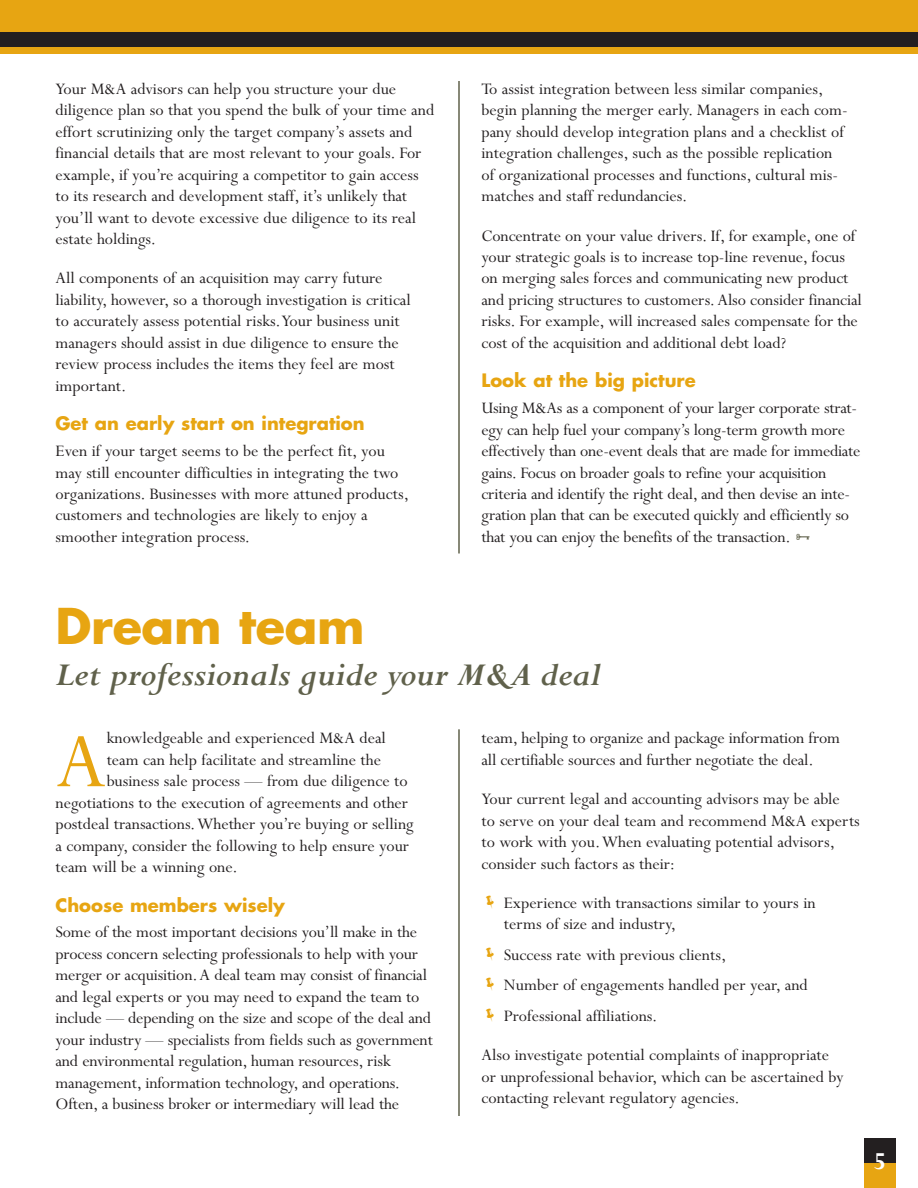
<style>
.page{position:relative;width:918px;height:1188px;background:#fff}
.page>*{position:absolute;margin:0;border:0;box-sizing:border-box;transform-origin:0 0}
.t1{font:86.25px "Perpetua Std";color:#e7a512}
.t2{font:700 48px "Futura Std";letter-spacing:-.005em;color:#e7a512}
.t3{font:italic 700 36px "Perpetua Std";color:#60614b}
.t4{font:700 27px "Perpetua Std";color:#fff}
.t5{font:18px/21.5px "Perpetua Std";color:#231f20}
.t6{font:700 18px "Futura Std";color:#e7a512}
</style>
<div class="page">
<div style="left:0;top:0;width:918px;height:54px;background:#e7a512"></div>
<div style="left:0;top:32px;width:918px;height:15px;background:#231f20"></div>
<div style="left:864px;top:1138px;width:32px;height:50px;background:#e7a512"></div>
<div style="left:864px;top:1139px;width:32px;height:24px;background:#231f20"></div>
<hr style="left:458px;top:729px;width:2px;height:387px;background:#60614b">
<hr style="left:458px;top:81px;width:2px;height:473px;background:#60614b">
<p class="t5" style="left:56px;top:80px;width:380px">Your M&amp;A advisors can help you structure your due diligence plan so that you spend the bulk of your time and effort scrutinizing only the target company’s assets and financial details that are most relevant to your goals. For example, if you’re acquiring a competitor to gain access to its research and development staff, it’s unlikely that you’ll want to devote excessive due diligence to its real estate holdings.</p>
<p class="t5" style="left:56px;top:269px;width:357px">All components of an acquisition may carry future liability, however, so a thorough investigation is critical to accurately assess potential risks.Your business unit managers should assist in due diligence to ensure the review process includes the items they feel are most important.</p>
<p class="t6" style="left:56px;top:415px;width:311px">Get an early start on integration</p>
<p class="t5" style="left:56px;top:442px;width:355px">Even if your target seems to be the perfect fit, you may still encounter difficulties in integrating the two organizations. Businesses with more attuned products, customers and technologies are likely to enjoy a smoother integration process.</p>
<p class="t5" style="left:482px;top:80px;width:368px">To assist integration between less similar companies, begin planning the merger early. Managers in each com&shy;pany should develop integration plans and a checklist of integration challenges, such as the possible replication of organizational processes and functions, cultural mis&shy;matches and staff redundancies.</p>
<p class="t5" style="left:482px;top:226px;width:382px">Concentrate on your value drivers. If, for example, one of your strategic goals is to increase top-line revenue, focus on merging sales forces and communicating new product and pricing structures to customers. Also consider financial risks. For example, will increased sales compensate for the cost of the acquisition and additional debt load?</p>
<p class="t6" style="left:482px;top:372px;width:216px">Look at the big picture</p>
<p class="t5" style="left:482px;top:399px;width:380px">Using M&amp;As as a component of your larger corporate strat&shy;egy can help fuel your company’s long-term growth more effectively than one-event deals that are made for immediate gains. Focus on broader goals to refine your acquisition criteria and identify the right deal, and then devise an inte&shy;gration plan that can be executed quickly and efficiently so that you can enjoy the benefits of the transaction.</p>
<h2 class="t2" style="left:56px;top:604px;width:311px">Dream team</h2>
<h3 class="t3" style="left:56px;top:661px;width:547px">Let professionals guide your M&amp;A deal</h3>
<h1 class="t1" style="left:56px;top:729px;width:53px">A</h1>
<p class="t5" style="left:107px;top:729px;width:281px">knowledgeable and experienced M&amp;A deal</p>
<p class="t5" style="left:107px;top:751px;width:276px">team can help facilitate and streamline the</p>
<p class="t5" style="left:107px;top:772px;width:302px">business sale process — from due diligence to</p>
<p class="t5" style="left:56px;top:793px;width:354px">negotiations to the execution of agreements and other</p>
<p class="t5" style="left:56px;top:815px;width:360px">postdeal transactions.Whether you’re buying or selling</p>
<p class="t5" style="left:56px;top:836px;width:355px">a company, consider the following to help ensure your</p>
<p class="t5" style="left:56px;top:858px;width:184px">team will be a winning one.</p>
<p class="t6" style="left:56px;top:897px;width:231px">Choose members wisely</p>
<p class="t5" style="left:55px;top:923px;width:379px">Some of the most important decisions you’ll make in the process concern selecting professionals to help with your merger or acquisition.A deal team may consist of financial and legal experts or you may need to expand the team to include — depending on the size and scope of the deal and your industry — specialists from fields such as government and environmental regulation, human resources, risk management, information technology, and operations.<br>Often, a business broker or intermediary will lead the</p>
<p class="t5" style="left:481px;top:729px;width:360px">team, helping to organize and package information from all certifiable sources and further negotiate the deal.</p>
<p class="t5" style="left:481px;top:790px;width:380px">Your current legal and accounting advisors may be able<br>to serve on your deal team and recommend M&amp;A experts to work with you.When evaluating potential advisors, consider such factors as their:</p>
<p class="t5" style="left:504px;top:894px;width:313px">Experience with transactions similar to yours in terms of size and industry,</p>
<p class="t5" style="left:504px;top:941px;width:306px;line-height:30.5px">Success rate with previous clients,<br>Number of engagements handled per year, and<br>Professional affiliations.</p>
<p class="t5" style="left:481px;top:1046px;width:364px">Also investigate potential complaints of inappropriate or unprofessional behavior, which can be ascertained by contacting relevant regulatory agencies.</p>
<h3 class="t4" style="left:874px;top:1151px;width:14px">5</h3>
</div>
